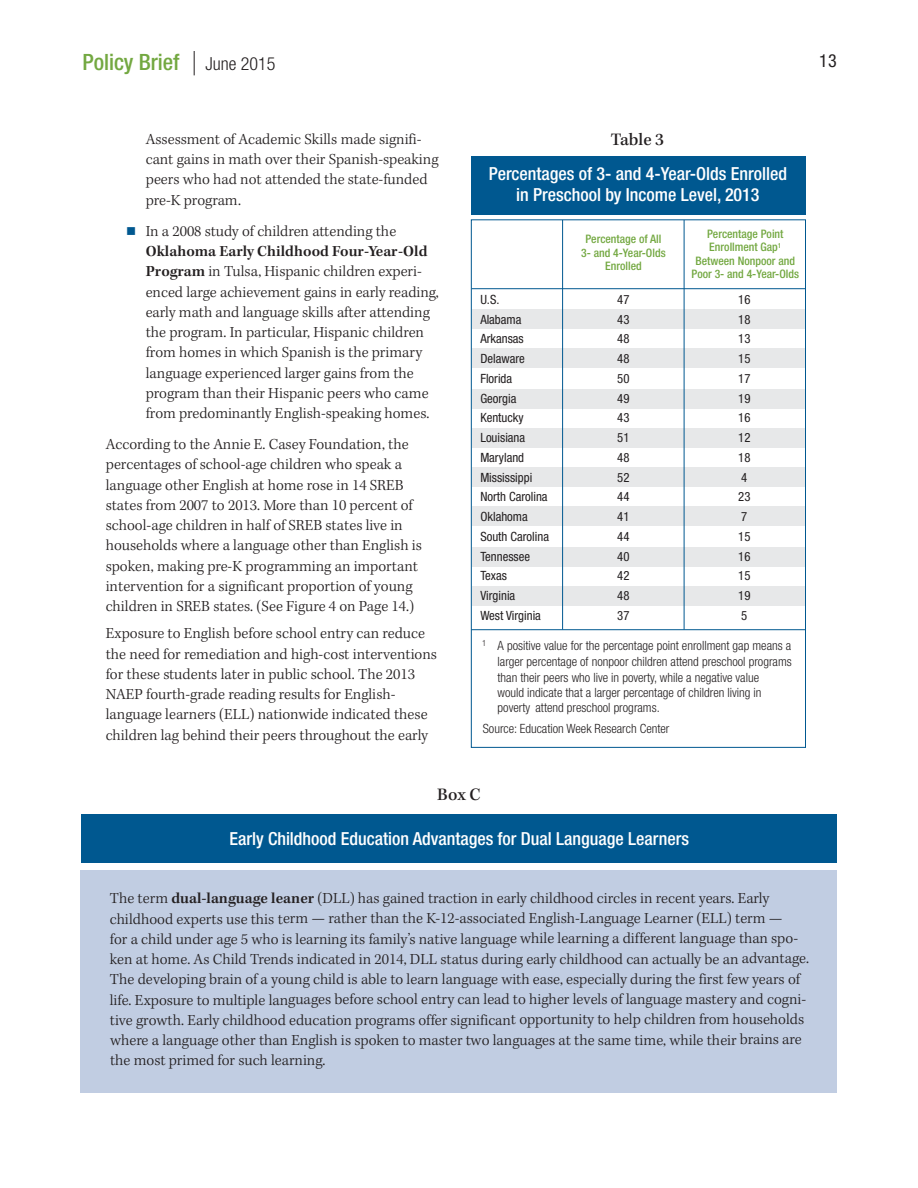
<style>
.page{position:relative;width:918px;height:1188px;background:#fff}
.page>*{position:absolute;margin:0;border:0;box-sizing:border-box;transform-origin:0 0}
.t1{font:500 condensed 22.5px "Helvetica Neue";color:#73a841}
.t2{font:500 condensed 18px/20.2px "Helvetica Neue";color:#fff;text-align:center}
.t3{font:500 18px "Kepler Std";color:#231f20}
.t4{font:condensed 18px "Helvetica Neue";color:#231f20}
.t5{font:300 15.75px/20.2px "Kepler Std";color:#231f20}
.t6{font:300 condensed 12.75px/15.5px "Helvetica Neue";color:#231f20}
.t7{font:condensed 12.75px "Helvetica Neue";color:#231f20}
.t8{font:500 condensed 11.7px/13.5px "Helvetica Neue";color:#73a841;text-align:center}
.s1{font-weight:300;font-size:18px;color:#231f20}
.s2{color:#005890}
.s3{font-weight:600}
</style>
<div class="page">
<svg style="left:194px;top:51px;width:1px;height:24px"></svg>
<div style="left:81px;top:870px;width:756px;height:223px;background:#c1cde2"></div>
<div style="left:81px;top:814px;width:756px;height:49px;background:#005890"></div>
<div style="left:472px;top:310px;width:333px;height:19px;background:#e7e8e9"></div>
<div style="left:472px;top:349px;width:333px;height:19px;background:#e7e8e9"></div>
<div style="left:472px;top:389px;width:333px;height:20px;background:#e7e8e9"></div>
<div style="left:472px;top:428px;width:333px;height:20px;background:#e7e8e9"></div>
<div style="left:472px;top:467px;width:333px;height:20px;background:#e7e8e9"></div>
<div style="left:472px;top:506px;width:333px;height:20px;background:#e7e8e9"></div>
<div style="left:472px;top:547px;width:333px;height:20px;background:#e7e8e9"></div>
<div style="left:472px;top:586px;width:333px;height:20px;background:#e7e8e9"></div>
<hr style="left:562px;top:220px;width:1px;height:410px;background:#005890">
<hr style="left:684px;top:220px;width:1px;height:410px;background:#005890">
<hr style="left:472px;top:288px;width:333px;height:1px;background:#005890">
<hr style="left:471px;top:629px;width:334px;height:1px;background:#005890">
<div style="left:471px;top:156px;width:335px;height:59px;background:#005890"></div>
<h1 class="t1" style="left:82px;top:54px;width:194px">Policy Brief <span class="s1">June 2015</span></h1>
<p class="t4" style="left:819px;top:54px;width:19px">13</p>
<p class="t5" style="left:146px;top:130px;width:294px">Assessment of Academic Skills made signifi&shy;cant gains in math over their Spanish-speaking peers who had not attended the state-funded pre-K program.</p>
<p class="t5" style="left:146px;top:222px;width:295px;text-indent:-19px"><span class="s2">■</span> In a 2008 study of children attending the <span class="s3">Oklahoma Early Childhood Four-Year-Old Program</span> in Tulsa, Hispanic children experi&shy;enced large achievement gains in early reading, early math and language skills after attending the program. In particular, Hispanic children from homes in which Spanish is the primary language experienced larger gains from the program than their Hispanic peers who came from predominantly English-speaking homes.</p>
<p class="t5" style="left:106px;top:436px;width:318px">According to the Annie E. Casey Foundation, the percentages of school-age children who speak a language other English at home rose in 14 SREB states from 2007 to 2013. More than 10 percent of school-age children in half of SREB states live in households where a language other than English is spoken, making pre-K programming an important intervention for a significant proportion of young children in SREB states. (See Figure 4 on Page 14.)</p>
<p class="t5" style="left:106px;top:625px;width:333px">Exposure to English before school entry can reduce the need for remediation and high-cost interventions for these students later in public school. The 2013<br>NAEP fourth-grade reading results for English&shy;language learners (ELL) nationwide indicated these children lag behind their peers throughout the early</p>
<p class="t3" style="left:611px;top:133px;width:55px">Table 3</p>
<p class="t2" style="left:489px;top:166px;width:300px">Percentages of 3- and 4-Year-Olds Enrolled in Preschool by Income Level, 2013</p>
<p class="t8" style="left:581px;top:234px;width:86px">Percentage of All<br>3- and 4-Year-Olds<br>Enrolled</p>
<p class="t8" style="left:692px;top:228px;width:109px">Percentage Point<br>Enrollment Gap<sup>1<br></sup>Between Nonpoor and<br>Poor 3- and 4-Year-Olds</p>
<p class="t7" style="left:480px;top:295px;width:21px">U.S.</p>
<p class="t7" style="left:617px;top:295px;width:14px">47</p>
<p class="t7" style="left:738px;top:295px;width:14px">16</p>
<p class="t7" style="left:480px;top:315px;width:43px">Alabama</p>
<p class="t7" style="left:617px;top:315px;width:14px">43</p>
<p class="t7" style="left:738px;top:315px;width:14px">18</p>
<p class="t7" style="left:480px;top:334px;width:45px">Arkansas</p>
<p class="t7" style="left:617px;top:334px;width:14px">48</p>
<p class="t7" style="left:738px;top:334px;width:14px">13</p>
<p class="t7" style="left:480px;top:354px;width:46px">Delaware</p>
<p class="t7" style="left:617px;top:354px;width:14px">48</p>
<p class="t7" style="left:738px;top:354px;width:14px">15</p>
<p class="t7" style="left:480px;top:374px;width:33px">Florida</p>
<p class="t7" style="left:617px;top:374px;width:14px">50</p>
<p class="t7" style="left:738px;top:374px;width:14px">17</p>
<p class="t7" style="left:480px;top:394px;width:38px">Georgia</p>
<p class="t7" style="left:617px;top:394px;width:14px">49</p>
<p class="t7" style="left:738px;top:394px;width:14px">19</p>
<p class="t7" style="left:480px;top:413px;width:45px">Kentucky</p>
<p class="t7" style="left:617px;top:413px;width:14px">43</p>
<p class="t7" style="left:738px;top:413px;width:14px">16</p>
<p class="t7" style="left:480px;top:433px;width:46px">Louisiana</p>
<p class="t7" style="left:617px;top:433px;width:14px">51</p>
<p class="t7" style="left:738px;top:433px;width:14px">12</p>
<p class="t7" style="left:480px;top:453px;width:45px">Maryland</p>
<p class="t7" style="left:617px;top:453px;width:14px">48</p>
<p class="t7" style="left:738px;top:453px;width:14px">18</p>
<p class="t7" style="left:480px;top:473px;width:53px">Mississippi</p>
<p class="t7" style="left:617px;top:473px;width:14px">52</p>
<p class="t7" style="left:741px;top:473px;width:8px">4</p>
<p class="t7" style="left:480px;top:492px;width:69px">North Carolina</p>
<p class="t7" style="left:617px;top:492px;width:14px">44</p>
<p class="t7" style="left:738px;top:492px;width:14px">23</p>
<p class="t7" style="left:480px;top:512px;width:49px">Oklahoma</p>
<p class="t7" style="left:617px;top:512px;width:14px">41</p>
<p class="t7" style="left:741px;top:512px;width:8px">7</p>
<p class="t7" style="left:480px;top:532px;width:70px">South Carolina</p>
<p class="t7" style="left:617px;top:532px;width:14px">44</p>
<p class="t7" style="left:738px;top:532px;width:14px">15</p>
<p class="t7" style="left:480px;top:552px;width:51px">Tennessee</p>
<p class="t7" style="left:617px;top:552px;width:14px">40</p>
<p class="t7" style="left:738px;top:552px;width:14px">16</p>
<p class="t7" style="left:480px;top:571px;width:28px">Texas</p>
<p class="t7" style="left:617px;top:571px;width:14px">42</p>
<p class="t7" style="left:738px;top:571px;width:14px">15</p>
<p class="t7" style="left:480px;top:591px;width:36px">Virginia</p>
<p class="t7" style="left:617px;top:591px;width:14px">48</p>
<p class="t7" style="left:738px;top:591px;width:14px">19</p>
<p class="t7" style="left:480px;top:611px;width:62px">West Virginia</p>
<p class="t7" style="left:617px;top:611px;width:14px">37</p>
<p class="t7" style="left:741px;top:611px;width:8px">5</p>
<p class="t6" style="left:498px;top:639px;width:296px;text-indent:-15px"><sup>1</sup> A positive value for the percentage point enrollment gap means a larger percentage of nonpoor children attend preschool programs than their peers who live in poverty, while a negative value<br>would indicate that a larger percentage of children living in poverty attend preschool programs.</p>
<p class="t6" style="left:483px;top:722px;width:188px">Source: Education Week Research Center</p>
<p class="t3" style="left:437px;top:788px;width:45px">Box C</p>
<p class="t2" style="left:229px;top:830px;width:461px">Early Childhood Education Advantages for Dual Language Learners</p>
<p class="t5" style="left:110px;top:889px;width:701px">The term <span class="s3">dual-language leaner</span> (DLL) has gained traction in early childhood circles in recent years. Early childhood experts use this term — rather than the K-12-associated English-Language Learner (ELL) term —<br>for a child under age 5 who is learning its family’s native language while learning a different language than spo&shy;ken at home. As Child Trends indicated in 2014, DLL status during early childhood can actually be an advantage.<br>The developing brain of a young child is able to learn language with ease, especially during the first few years of life. Exposure to multiple languages before school entry can lead to higher levels of language mastery and cogni&shy;tive growth. Early childhood education programs offer significant opportunity to help children from households where a language other than English is spoken to master two languages at the same time, while their brains are the most primed for such learning.</p>
</div>
